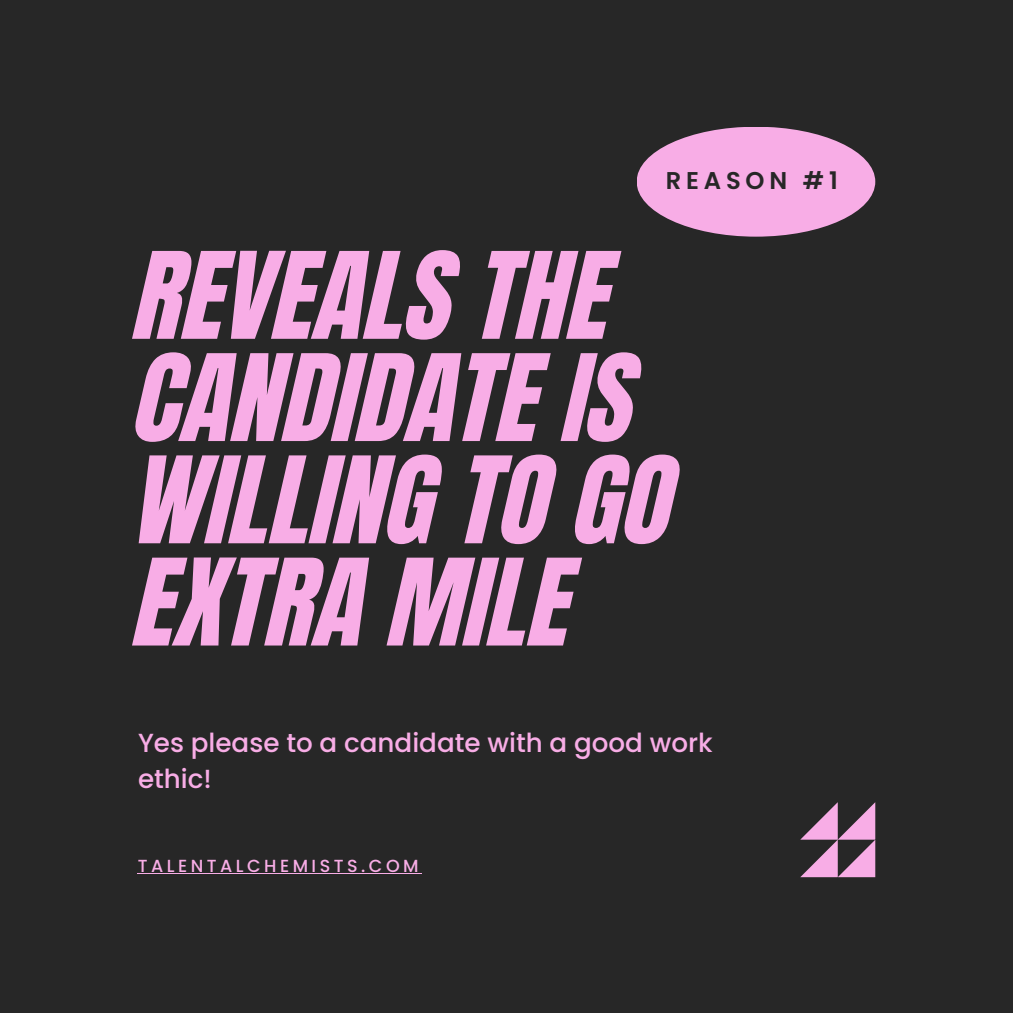
<style>
.page{position:relative;width:1013px;height:1013px;background:#fff}
.page>*{position:absolute;margin:0;border:0;box-sizing:border-box;transform-origin:0 0}
.t1{font:102.25px/102.2px "CA Generated";color:#f8ade6}
.t2{font:500 26.12px/35.9px "Poppins";color:#f8ade6}
.t3{font:600 24.25px "Poppins";letter-spacing:.2em;color:#272727}
.t4{font:500 17.5px "Poppins";letter-spacing:.2em;color:#f8ade6}
</style>
<div class="page">
<div style="left:0;top:0;width:1012px;height:1012px;background:#272727"></div>
<svg style="left:800px;top:802px;width:75px;height:75px"></svg>
<div style="left:636px;top:127px;width:239px;height:109px;background:#f8ade6;border-radius:50%"></div>
<hr style="left:138px;top:873px;width:284px;height:1px;background:#f8ade6">
<p class="t3" style="left:665px;top:166px;width:174px">REASON #1</p>
<p class="t1" style="left:138px;top:252px;width:540px">REVEALS THE<br>CANDIDATE IS<br>WILLING TO GO<br>EXTRA MILE</p>
<p class="t2" style="left:138px;top:725px;width:576px">Yes please to a candidate with a good work ethic!</p>
<p class="t4" style="left:138px;top:856px;width:282px">TALENTALCHEMISTS.COM</p>
</div>
